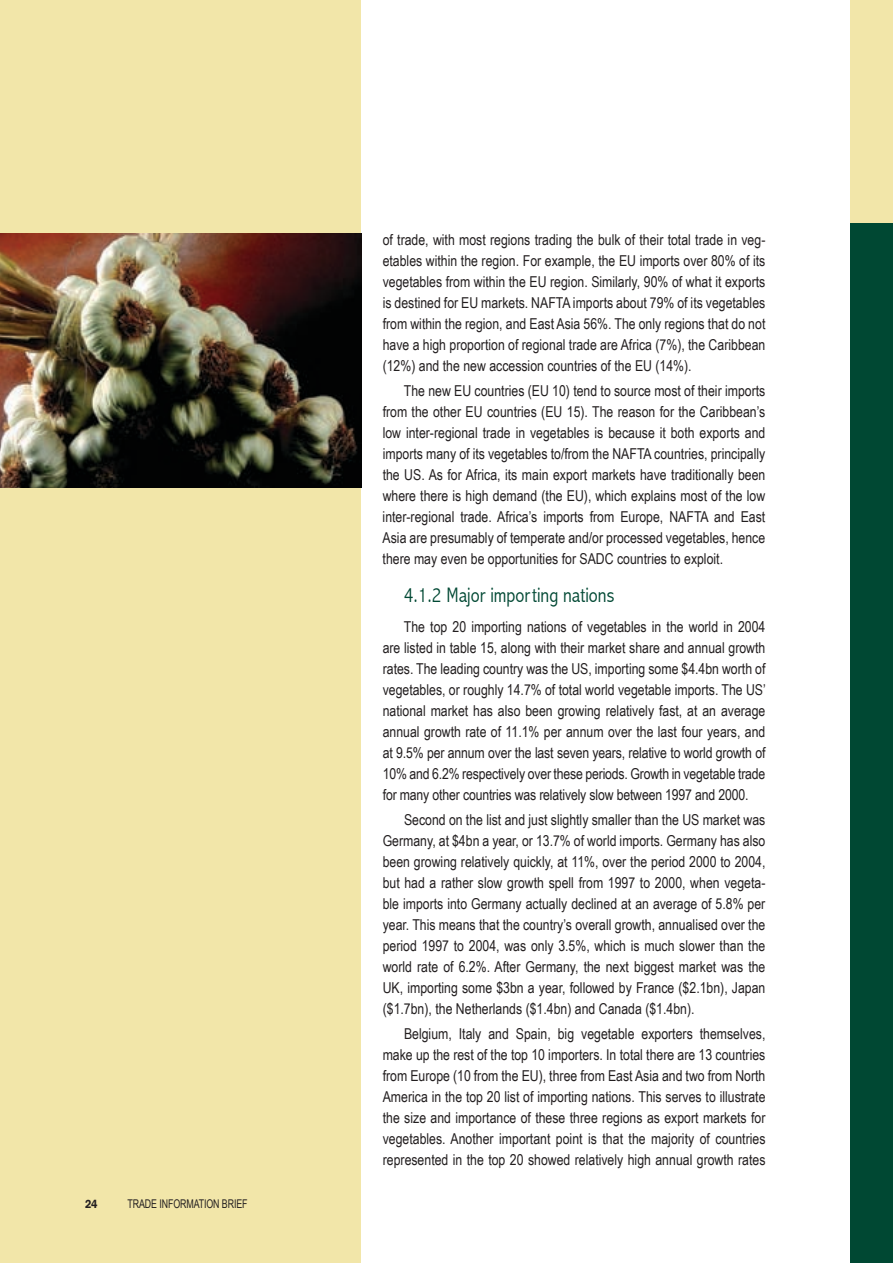
<style>
.page{position:relative;width:893px;height:1263px;background:#fff}
.page>*{position:absolute;margin:0;border:0;box-sizing:border-box;transform-origin:0 0}
.t1{font:300 condensed 21px "Abadi";color:#004833}
.t2{font:15px/21px "Arial Narrow";color:#231f20;text-align:justify}
.t3{font:12px "Arial Narrow";letter-spacing:-.01em;color:#231f20;scale:.9 1}
.t4{font:600 12px "Franklin Gothic";color:#231f20;scale:.9 1}
</style>
<div class="page">
<div style="left:0;top:0;width:360px;height:1263px;background:#f2e6a9"></div>
<div style="left:850px;top:0;width:43px;height:1263px;background:#004833"></div>
<div style="left:850px;top:0;width:43px;height:223px;background:#f2e6a9"></div>
<img style="left:0;top:234px;width:361px;height:254px">
<p class="t4" style="left:85px;top:1196px;width:15px">24</p>
<p class="t3" style="left:128px;top:1195px;width:19px">Trade</p>
<p class="t3" style="left:159px;top:1195px;width:37px">Informati</p>
<p class="t3" style="left:206px;top:1195px;width:37px">on Brief</p>
<p class="t2" style="left:383px;top:228px;width:384px">of trade, with most regions trading the bulk of their total trade in veg&shy;etables within the region. For example, the EU imports over 80% of its vegetables from within the EU region. Similarly, 90% of what it exports is destined for EU markets. NAFTA imports about 79% of its vegetables from within the region, and East Asia 56%. The only regions that do not have a high proportion of regional trade are Africa (7%), the Caribbean (12%) and the new accession countries of the EU (14%).</p>
<p class="t2" style="left:383px;top:380px;width:384px;text-indent:21px">The new EU countries (EU 10) tend to source most of their imports from the other EU countries (EU 15). The reason for the Caribbean’s low inter-regional trade in vegetables is because it both exports and imports many of its vegetables to/from the NAFTA countries, principally the US. As for Africa, its main export markets have traditionally been where there is high demand (the EU), which explains most of the low inter-regional trade. Africa’s imports from Europe, NAFTA and East Asia are presumably of temperate and/or processed vegetables, hence there may even be opportunities for SADC countries to exploit.</p>
<h1 class="t1" style="left:404px;top:583px;width:212px">4.1.2 Major importing nations</h1>
<p class="t2" style="left:383px;top:615px;width:385px;text-indent:21px">The top 20 importing nations of vegetables in the world in 2004 are listed in table 15, along with their market share and annual growth rates. The leading country was the US, importing some $4.4bn worth of vegetables, or roughly 14.7% of total world vegetable imports. The US’ national market has also been growing relatively fast, at an average annual growth rate of 11.1% per annum over the last four years, and at 9.5% per annum over the last seven years, relative to world growth of 10% and 6.2% respectively over these periods. Growth in vegetable trade for many other countries was relatively slow between 1997 and 2000.</p>
<p class="t2" style="left:383px;top:808px;width:384px;text-indent:21px">Second on the list and just slightly smaller than the US market was Germany, at $4bn a year, or 13.7% of world imports. Germany has also been growing relatively quickly, at 11%, over the period 2000 to 2004, but had a rather slow growth spell from 1997 to 2000, when vegeta&shy;ble imports into Germany actually declined at an average of 5.8% per year. This means that the country’s overall growth, annualised over the period 1997 to 2004, was only 3.5%, which is much slower than the world rate of 6.2%. After Germany, the next biggest market was the UK, importing some $3bn a year, followed by France ($2.1bn), Japan ($1.7bn), the Netherlands ($1.4bn) and Canada ($1.4bn).</p>
<p class="t2" style="left:383px;top:1023px;width:384px;text-indent:21px">Belgium, Italy and Spain, big vegetable exporters themselves, make up the rest of the top 10 importers. In total there are 13 countries from Europe (10 from the EU), three from East Asia and two from North America in the top 20 list of importing nations. This serves to illustrate the size and importance of these three regions as export markets for vegetables. Another important point is that the majority of countries represented in the top 20 showed relatively high annual growth rates</p>
</div>
